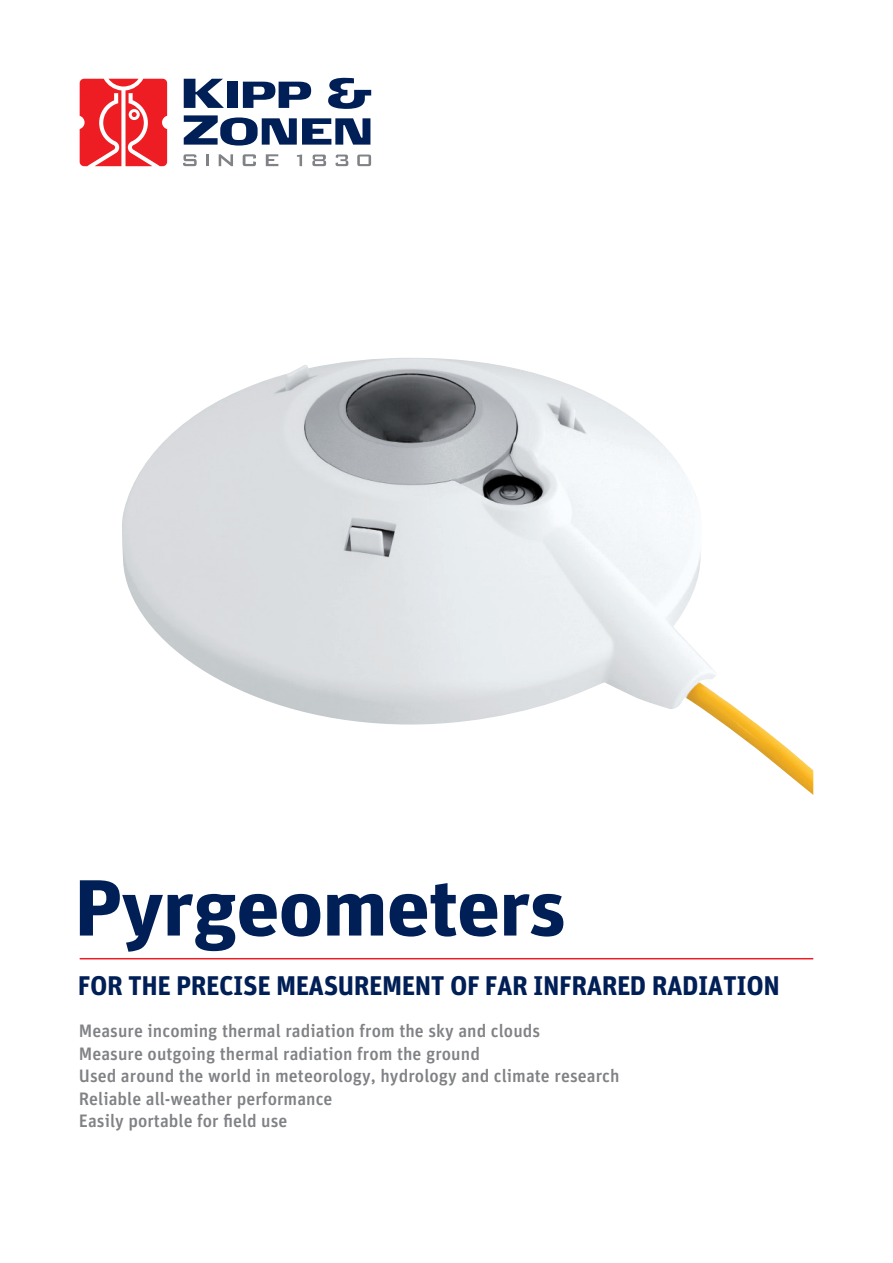
<style>
.page{position:relative;width:893px;height:1263px;background:#fff}
.page>*{position:absolute;margin:0;border:0;box-sizing:border-box;transform-origin:0 0}
.t1{font:700 79.5px "Unit";letter-spacing:-.02em;color:#001f56;scale:1.1 1}
.t2{font:700 27px "Unit";letter-spacing:-.015em;color:#001f56}
.t3{font:500 18px/22.5px "Unit";letter-spacing:.005em;color:#808285}
</style>
<div class="page">
<hr style="left:80px;top:958px;width:733px;height:1px;background:#ee1d23">
<svg style="left:183px;top:154px;width:14px;height:12px"></svg>
<svg style="left:206px;top:154px;width:3px;height:12px"></svg>
<svg style="left:219px;top:154px;width:14px;height:12px"></svg>
<svg style="left:243px;top:154px;width:13px;height:12px"></svg>
<svg style="left:266px;top:154px;width:12px;height:12px"></svg>
<svg style="left:297px;top:154px;width:5px;height:12px"></svg>
<svg style="left:312px;top:155px;width:14px;height:11px"></svg>
<svg style="left:336px;top:155px;width:12px;height:11px"></svg>
<svg style="left:357px;top:155px;width:14px;height:11px"></svg>
<svg style="left:184px;top:79px;width:40px;height:29px"></svg>
<div style="left:227px;top:82px;width:10px;height:26px;background:#001f56"></div>
<svg style="left:243px;top:82px;width:68px;height:26px"></svg>
<svg style="left:328px;top:78px;width:43px;height:31px"></svg>
<svg style="left:184px;top:115px;width:186px;height:31px"></svg>
<svg style="left:80px;top:79px;width:87px;height:87px;background:#f1484d"></svg>
<img style="left:122px;top:358px;width:691px;height:437px">
<h1 class="t1" style="left:74px;top:858px;width:449px">Pyrgeometers</h1>
<h2 class="t2" style="left:78px;top:968px;width:703px">FOR THE PRECISE MEASUREMENT OF FAR INFRARED RADIATION</h2>
<p class="t3" style="left:79px;top:1019px;width:542px">Measure incoming thermal radiation from the sky and clouds<br>Measure outgoing thermal radiation from the ground<br>Used around the world in meteorology, hydrology and climate research Reliable all-weather performance<br>Easily portable for field use</p>
</div>
